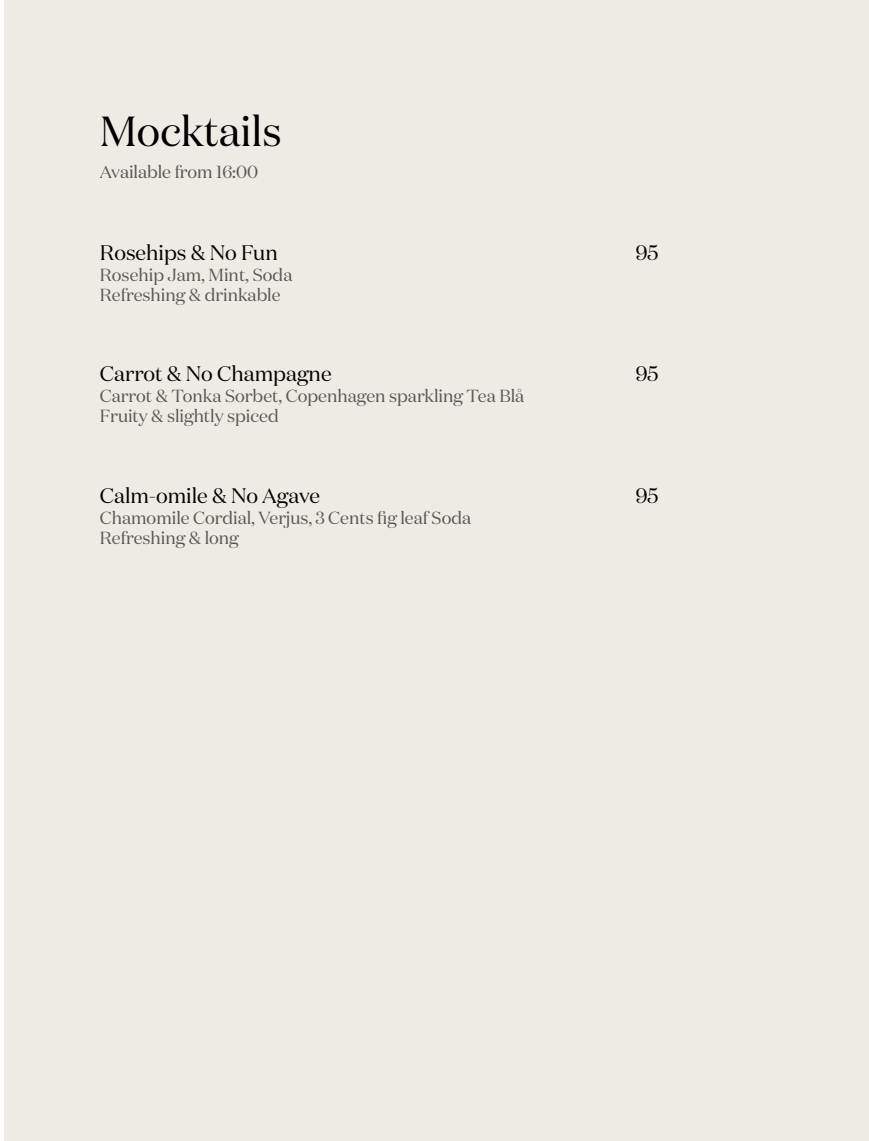
<style>
.page{position:relative;width:869px;height:1141px;background:#fff}
.page>*{position:absolute;margin:0;border:0;box-sizing:border-box;transform-origin:0 0}
.t1{font:42px "Domaine Display";color:#000}
.t2{font:21px "Domaine Display";color:#020203}
.t3{font:17.5px/19.9px "Domaine Display";color:#585856}
.t4{font:17.5px "Domaine Display";color:#575756}
</style>
<div class="page">
<div style="left:4px;top:0;width:864px;height:1141px;background:#eeebe5"></div>
<h1 class="t1" style="left:100px;top:105px;width:183px">Mocktails</h1>
<p class="t4" style="left:100px;top:161px;width:160px">Available from 16:00</p>
<p class="t2" style="left:100px;top:239px;width:179px">Rosehips &amp; No Fun</p>
<p class="t2" style="left:635px;top:239px;width:24px">95</p>
<p class="t3" style="left:100px;top:264px;width:194px">Rosehip Jam, Mint, Soda<br>Refreshing &amp; drinkable</p>
<p class="t2" style="left:100px;top:361px;width:233px">Carrot &amp; No Champagne</p>
<p class="t2" style="left:635px;top:361px;width:24px">95</p>
<p class="t3" style="left:100px;top:386px;width:425px">Carrot &amp; Tonka Sorbet, Copenhagen sparkling Tea Blå<br>Fruity &amp; slightly spiced</p>
<p class="t2" style="left:100px;top:483px;width:221px">Calm-omile &amp; No Agave</p>
<p class="t2" style="left:635px;top:483px;width:24px">95</p>
<p class="t3" style="left:100px;top:508px;width:373px">Chamomile Cordial, Verjus, 3 Cents fig leaf Soda<br>Refreshing &amp; long</p>
</div>
